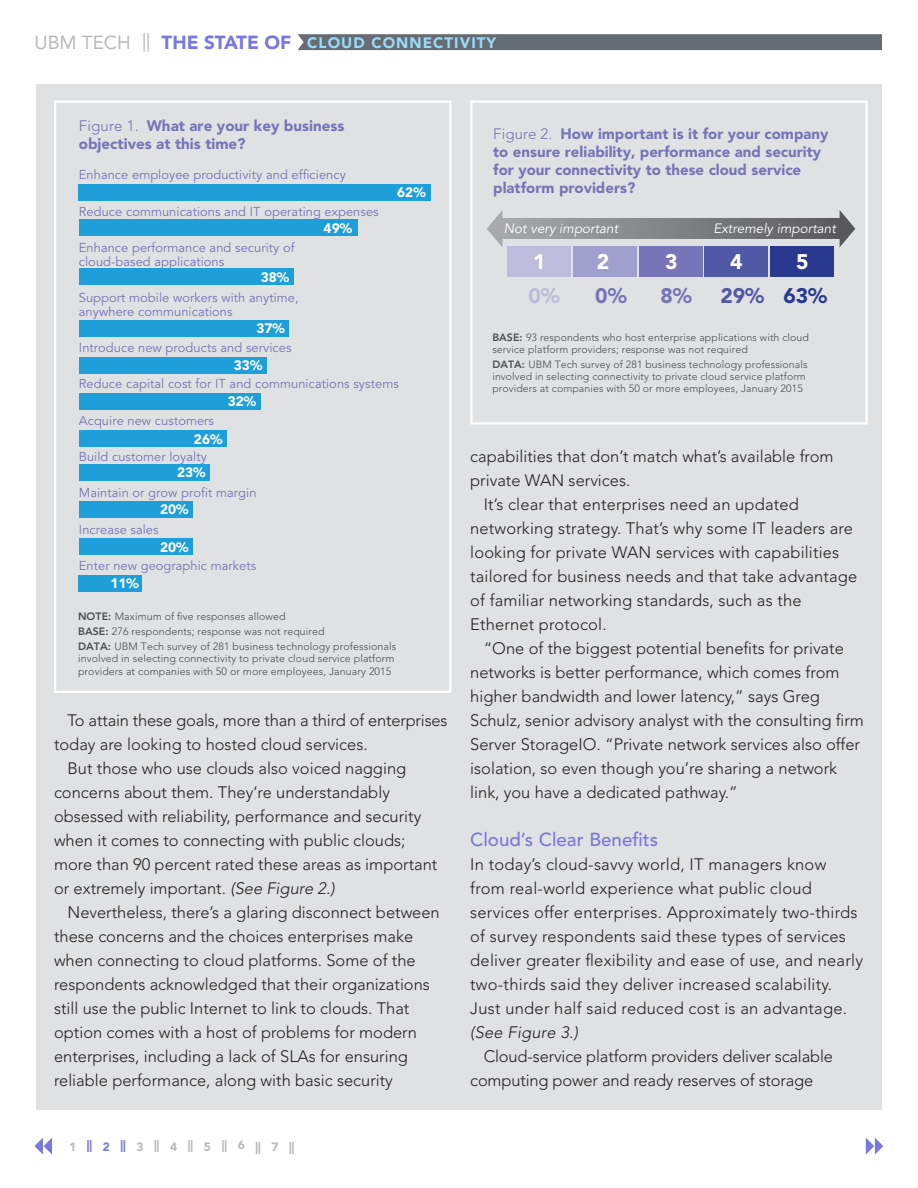
<style>
.page{position:relative;width:918px;height:1188px;background:#fff}
.page>*{position:absolute;margin:0;border:0;box-sizing:border-box;transform-origin:0 0}
.t1{font:900 21px "Avenir LT Std";color:#5159a6}
.t2{font:900 21px "Avenir LT Std";color:#fff}
.t3{font:900 21px "Avenir LT Std";color:#7575b7}
.t4{font:900 21px "Avenir LT Std";color:#bdbcdd}
._5_top_banner_text{font:900 18.9px "Avenir LT Std";color:#7878de}
._2_subhead{font:500 18.75px "Avenir LT Std";color:#7878de}
._1_text_NO_indent{font:300 16.5px/24px "Avenir LT Std";color:#231f20}
._1_text{font:300 16.5px/24px "Avenir LT Std";letter-spacing:.015em;color:#231f20}
._1_text-2{font:300 16.5px/24px "Avenir LT Std";letter-spacing:-.01em;color:#231f20}
.t5{font:900 15.15px/18.1px "Avenir LT Std";color:#7575b7}
.t6{font:300 15.15px "Avenir LT Std";letter-spacing:.01em;color:#7575b7}
.t7{font:900 15px/18px "Avenir LT Std";color:#7575b7}
._5_top_banner_text-2{font:900 15px "Avenir LT Std";letter-spacing:.07em;color:#9adaf5}
.t8{font:300 15px "Avenir LT Std";letter-spacing:.01em;color:#7575b7}
.t9{font:900 13.65px "Avenir LT Std";color:#fff}
.t10{font:italic 13.5px "Avenir LT Std";color:#fff}
.t11{font:12.9px/13.6px "Avenir LT Std";letter-spacing:.005em;color:#7575b7}
._5_page_numbers{font:900 12px "Avenir LT Std";color:#b7babd}
.t12{font:300 10.65px/15.1px "Avenir LT Std";letter-spacing:.01em;color:#4b4c4d}
.t13{font:300 10.5px/12px "Avenir LT Std";letter-spacing:.01em;color:#4b4c4d}
.s1{font-weight:400;color:#b7babd}
.s2{font-weight:800}
.s3{font-style:italic}
.s4{color:#7878de}
.s5{color:#29398e}
</style>
<div class="page">
<div style="left:36px;top:84px;width:846px;height:1026px;background:#e0e1e3"></div>
<svg style="left:34px;top:1138px;width:18px;height:17px"></svg>
<div style="left:298px;top:34px;width:584px;height:16px;background:#656c73"></div>
<div style="left:79px;top:184px;width:352px;height:17px;background:#1f9fda"></div>
<div style="left:79px;top:220px;width:279px;height:16px;background:#1f9fda"></div>
<div style="left:79px;top:320px;width:210px;height:16px;background:#1f9fda"></div>
<div style="left:79px;top:357px;width:187px;height:16px;background:#1f9fda"></div>
<div style="left:79px;top:393px;width:182px;height:17px;background:#1f9fda"></div>
<div style="left:79px;top:430px;width:147px;height:16px;background:#1f9fda"></div>
<div style="left:79px;top:464px;width:130px;height:17px;background:#1f9fda"></div>
<div style="left:79px;top:501px;width:113px;height:16px;background:#1f9fda"></div>
<div style="left:79px;top:538px;width:113px;height:17px;background:#1f9fda"></div>
<div style="left:79px;top:575px;width:63px;height:16px;background:#1f9fda"></div>
<div style="left:79px;top:269px;width:214px;height:16px;background:#1f9fda"></div>
<div style="left:54px;top:100px;width:398px;height:593px;border:2px solid #fff"></div>
<div style="left:502px;top:219px;width:341px;height:20px;background:linear-gradient(to right,#a7a9ad,#5a5a5d)"></div>
<div style="left:573px;top:246px;width:64px;height:31px;background:#a19fce"></div>
<div style="left:508px;top:246px;width:63px;height:31px;background:#bdbcdd"></div>
<div style="left:639px;top:246px;width:64px;height:31px;background:#7575b7"></div>
<div style="left:705px;top:246px;width:63px;height:31px;background:#5159a6"></div>
<div style="left:770px;top:246px;width:64px;height:31px;background:#29398e"></div>
<svg style="left:487px;top:211px;width:15px;height:36px"></svg>
<svg style="left:840px;top:210px;width:15px;height:37px"></svg>
<div style="left:470px;top:100px;width:398px;height:324px;border:2px solid #fff"></div>
<svg style="left:866px;top:1138px;width:17px;height:17px"></svg>
<p class="_5_top_banner_text" style="left:34px;top:31px;width:258px"><span class="s1">UBM TECH ||</span> THE STATE OF</p>
<p class="_5_top_banner_text-2" style="left:307px;top:34px;width:190px">CLOUD CONNECTIVITY</p>
<p class="t5" style="left:79px;top:117px;width:267px;text-indent:68px">What are your key business objectives at this time?</p>
<p class="t6" style="left:79px;top:117px;width:61px">Figure 1.</p>
<p class="t11" style="left:79px;top:168px;width:269px">Enhance employee productivity and efficiency</p>
<p class="t11" style="left:79px;top:205px;width:301px">Reduce communications and IT operating expenses</p>
<p class="t11" style="left:79px;top:241px;width:217px">Enhance performance and security of cloud-based applications</p>
<p class="t11" style="left:79px;top:291px;width:221px">Support mobile workers with anytime, anywhere communications</p>
<p class="t11" style="left:79px;top:341px;width:214px">Introduce new products and services</p>
<p class="t11" style="left:79px;top:377px;width:321px">Reduce capital cost for IT and communications systems</p>
<p class="t11" style="left:79px;top:414px;width:137px">Acquire new customers</p>
<p class="t11" style="left:79px;top:450px;width:130px">Build customer loyalty</p>
<p class="t11" style="left:79px;top:486px;width:179px">Maintain or grow profit margin</p>
<p class="t11" style="left:79px;top:523px;width:81px">Increase sales</p>
<p class="t11" style="left:79px;top:559px;width:179px">Enter new geographic markets</p>
<p class="t9" style="left:397px;top:184px;width:30px">62%</p>
<p class="t9" style="left:324px;top:220px;width:30px">49%</p>
<p class="t9" style="left:261px;top:269px;width:30px">38%</p>
<p class="t9" style="left:256px;top:320px;width:30px">37%</p>
<p class="t9" style="left:234px;top:357px;width:30px">33%</p>
<p class="t9" style="left:228px;top:393px;width:30px">32%</p>
<p class="t9" style="left:194px;top:431px;width:30px">26%</p>
<p class="t9" style="left:177px;top:464px;width:30px">23%</p>
<p class="t9" style="left:160px;top:501px;width:30px">20%</p>
<p class="t9" style="left:160px;top:539px;width:30px">20%</p>
<p class="t9" style="left:110px;top:575px;width:30px">11%</p>
<p class="t12" style="left:78px;top:609px;width:320px"><span class="s2">NOTE:</span> Maximum of five responses allowed<br><span class="s2">BASE:</span> 276 respondents; response was not required<br><span class="s2">DATA:</span> UBM Tech survey of 281 business technology professionals</p>
<p class="t12" style="left:78px;top:653px;width:318px;line-height:12.1px">involved in selecting connectivity to private cloud service platform providers at companies with 50 or more employees, January 2015</p>
<p class="_1_text_NO_indent" style="left:54px;top:708px;width:395px;text-indent:14px">To attain these goals, more than a third of enterprises today are looking to hosted cloud services.</p>
<p class="_1_text_NO_indent" style="left:54px;top:756px;width:385px;text-indent:14px">But those who use clouds also voiced nagging concerns about them. They’re understandably obsessed with reliability, performance and security when it comes to connecting with public clouds; more than 90 percent rated these areas as important or extremely important. <span class="s3">(See Figure 2.)</span></p>
<p class="_1_text_NO_indent" style="left:54px;top:900px;width:387px;text-indent:14px">Nevertheless, there’s a glaring disconnect between these concerns and the choices enterprises make when connecting to cloud platforms. Some of the respondents acknowledged that their organizations still use the public Internet to link to clouds. That option comes with a host of problems for modern enterprises, including a lack of SLAs for ensuring reliable performance, along with basic security</p>
<p class="_5_page_numbers" style="left:69px;top:1139px;width:227px">1 <span class="s4">|| 2 ||</span> 3 || 4 || 5 || 6 || 7 ||</p>
<p class="t7" style="left:493px;top:124px;width:337px;text-indent:67px">How important is it for your company to ensure reliability, performance and security for your connectivity to these cloud service platform providers?</p>
<p class="t8" style="left:493px;top:125px;width:61px">Figure 2.</p>
<p class="t10" style="left:504px;top:221px;width:116px">Not very important</p>
<p class="t10" style="left:713px;top:221px;width:124px">Extremely important</p>
<p class="t2" style="left:533px;top:249px;width:14px">1</p>
<p class="t2" style="left:597px;top:249px;width:14px">2</p>
<p class="t2" style="left:665px;top:249px;width:14px">3</p>
<p class="t2" style="left:730px;top:249px;width:14px">4</p>
<p class="t2" style="left:796px;top:249px;width:14px">5</p>
<p class="t4" style="left:529px;top:283px;width:33px">0%</p>
<p class="t3" style="left:595px;top:283px;width:33px">0%</p>
<p class="t3" style="left:661px;top:283px;width:33px">8%</p>
<p class="t1" style="left:720px;top:283px;width:108px">29% <span class="s5">63%</span></p>
<p class="t13" style="left:492px;top:331px;width:318px"><span class="s2">BASE:</span> 93 respondents who host enterprise applications with cloud service platform providers; response was not required</p>
<p class="t13" style="left:492px;top:358px;width:317px"><span class="s2">DATA:</span> UBM Tech survey of 281 business technology professionals involved in selecting connectivity to private cloud service platform providers at companies with 50 or more employees, January 2015</p>
<p class="_1_text_NO_indent" style="left:470px;top:444px;width:365px">capabilities that don’t match what’s available from private WAN services.</p>
<p class="_1_text_NO_indent" style="left:470px;top:492px;width:389px;text-indent:14px">It’s clear that enterprises need an updated networking strategy. That’s why some IT leaders are looking for private WAN services with capabilities tailored for business needs and that take advantage of familiar networking standards, such as the Ethernet protocol.</p>
<p class="_1_text_NO_indent" style="left:470px;top:636px;width:395px;text-indent:14px">“One of the biggest potential benefits for private networks is better performance, which comes from higher bandwidth and lower latency,” says Greg Schulz, senior advisory analyst with the consulting firm Server StorageIO. “Private network services also offer isolation, so even though you’re sharing a network link, you have a dedicated pathway.”</p>
<p class="_2_subhead" style="left:470px;top:829px;width:189px">Cloud’s Clear Benefits</p>
<p class="_1_text" style="left:470px;top:852px;width:394px">In today’s cloud-savvy world, IT managers know from real-world experience what public cloud services offer enterprises. Approximately two-thirds of survey respondents said these types of services deliver greater flexibility and ease of use, and nearly two-thirds said they deliver increased scalability.<br>Just under half said reduced cost is an advantage. <span class="s3">(See Figure 3.)</span></p>
<p class="_1_text-2" style="left:470px;top:1044px;width:364px;text-indent:14px">Cloud-service platform providers deliver scalable computing power and ready reserves of storage</p>
</div>
